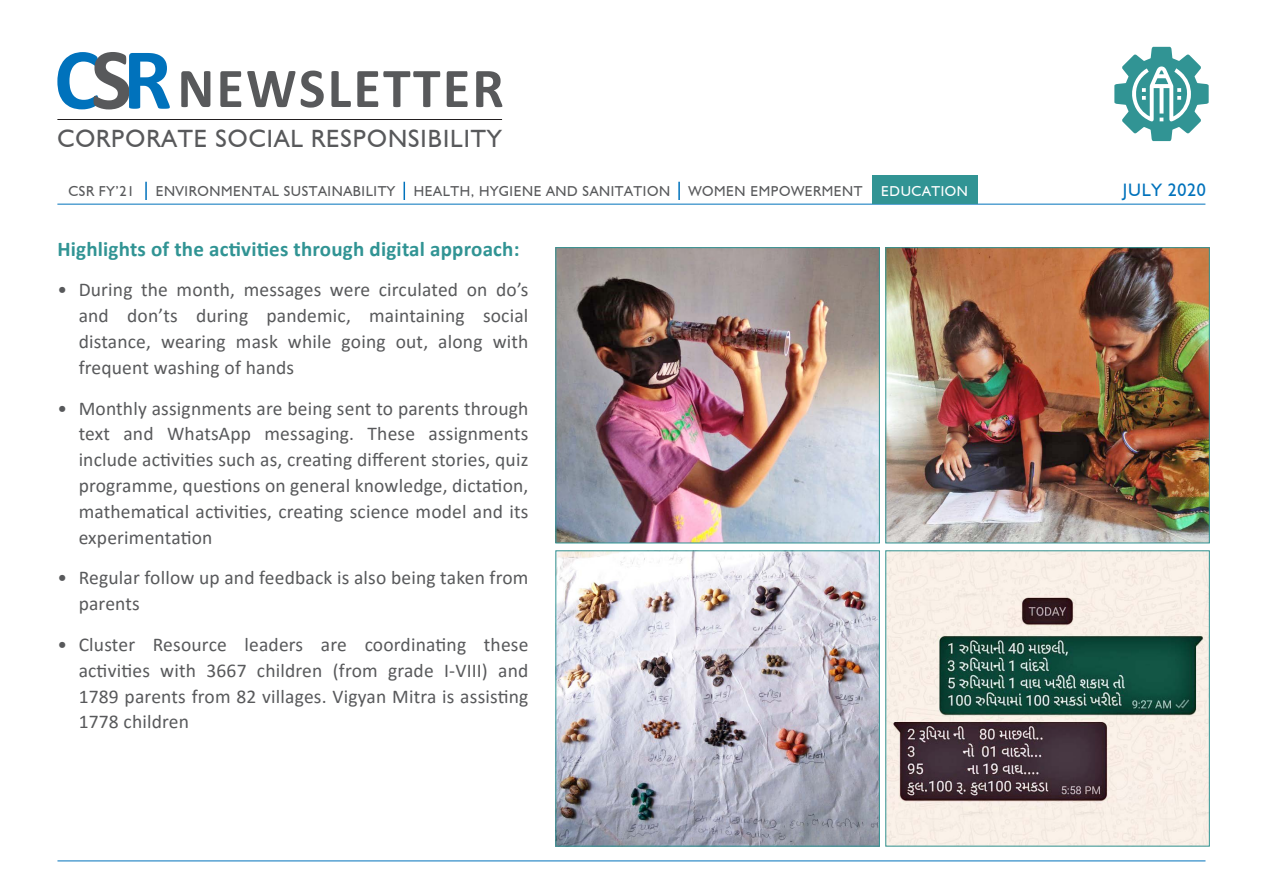
<style>
.page{position:relative;width:1263px;height:893px;background:#fff}
.page>*{position:absolute;margin:0;border:0;box-sizing:border-box;transform-origin:0 0}
.t1{font:700 56.55px "Calibri";letter-spacing:.04em;color:#58595b}
.t2{font:24.9px "Humanist 521 BT";letter-spacing:.04em;color:#58595b}
.t3{font:700 21px "Calibri";letter-spacing:.01em;color:#319494}
.t4{font:19.5px/25.8px "Calibri";letter-spacing:.01em;color:#58595b;text-align:justify}
.t5{font:18px "Humanist 521 BT";letter-spacing:.04em;color:#0072bc}
.t6{font:14.4px "Humanist 521 BT";letter-spacing:.04em;color:#58595b}
.t7{font:14.4px "Humanist 521 BT";letter-spacing:.04em;color:#fff}
</style>
<div class="page">
<hr style="left:57px;top:204px;width:1148px;height:1px;background:#0072bc">
<svg style="left:57px;top:52px;width:113px;height:57px"></svg>
<hr style="left:57px;top:119px;width:445px;height:1px;background:#231f20">
<svg style="left:1114px;top:47px;width:95px;height:94px"></svg>
<hr style="left:57px;top:860px;width:1148px;height:1px;background:#0072bc">
<div style="left:872px;top:176px;width:105px;height:28px;background:#319494"></div>
<svg style="left:678px;top:182px;width:2px;height:18px"></svg>
<svg style="left:403px;top:182px;width:2px;height:18px"></svg>
<svg style="left:145px;top:182px;width:2px;height:18px"></svg>
<img style="left:557px;top:552px;width:321px;height:292px">
<div style="left:555px;top:550px;width:325px;height:296px;border:1px solid #319494"></div>
<img style="left:557px;top:249px;width:321px;height:292px">
<div style="left:555px;top:247px;width:325px;height:296px;border:1px solid #319494"></div>
<img style="left:887px;top:552px;width:321px;height:292px">
<div style="left:885px;top:550px;width:325px;height:296px;border:1px solid #319494"></div>
<img style="left:887px;top:249px;width:321px;height:292px">
<div style="left:885px;top:247px;width:325px;height:296px;border:1px solid #319494"></div>
<h1 class="t1" style="left:177px;top:48px;width:328px">NEWSLETTER</h1>
<p class="t2" style="left:57px;top:123px;width:445px">CORPORATE SOCIAL RESPONSIBILITY</p>
<p class="t6" style="left:69px;top:182px;width:67px">CSR FY’21</p>
<p class="t6" style="left:156px;top:182px;width:241px">ENVIRONMENTAL SUSTAINABILITY</p>
<p class="t6" style="left:414px;top:182px;width:258px">HEALTH, HYGIENE AND SANITATION</p>
<p class="t6" style="left:688px;top:182px;width:176px">WOMEN EMPOWERMENT</p>
<p class="t7" style="left:881px;top:182px;width:88px">EDUCATION</p>
<p class="t3" style="left:57px;top:234px;width:464px">Highlights of the activities through digital approach:</p>
<p class="t4" style="left:79px;top:277px;width:451px;text-indent:-21px">• During the month, messages were circulated on do’s and don’ts during pandemic, maintaining social distance, wearing mask while going out, along with frequent washing of hands</p>
<p class="t4" style="left:79px;top:395px;width:451px;text-indent:-21px">• Monthly assignments are being sent to parents through text and WhatsApp messaging. These assignments include activities such as, creating different stories, quiz programme, questions on general knowledge, dictation, mathematical activities, creating science model and its experimentation</p>
<p class="t4" style="left:79px;top:565px;width:451px;text-indent:-21px">• Regular follow up and feedback is also being taken from parents</p>
<p class="t4" style="left:79px;top:631px;width:451px;text-indent:-21px">• Cluster Resource leaders are coordinating these activities with 3667 children (from grade I-VIII) and 1789 parents from 82 villages. Vigyan Mitra is assisting 1778 children</p>
<p class="t5" style="left:1123px;top:179px;width:85px">JULY 2020</p>
</div>
